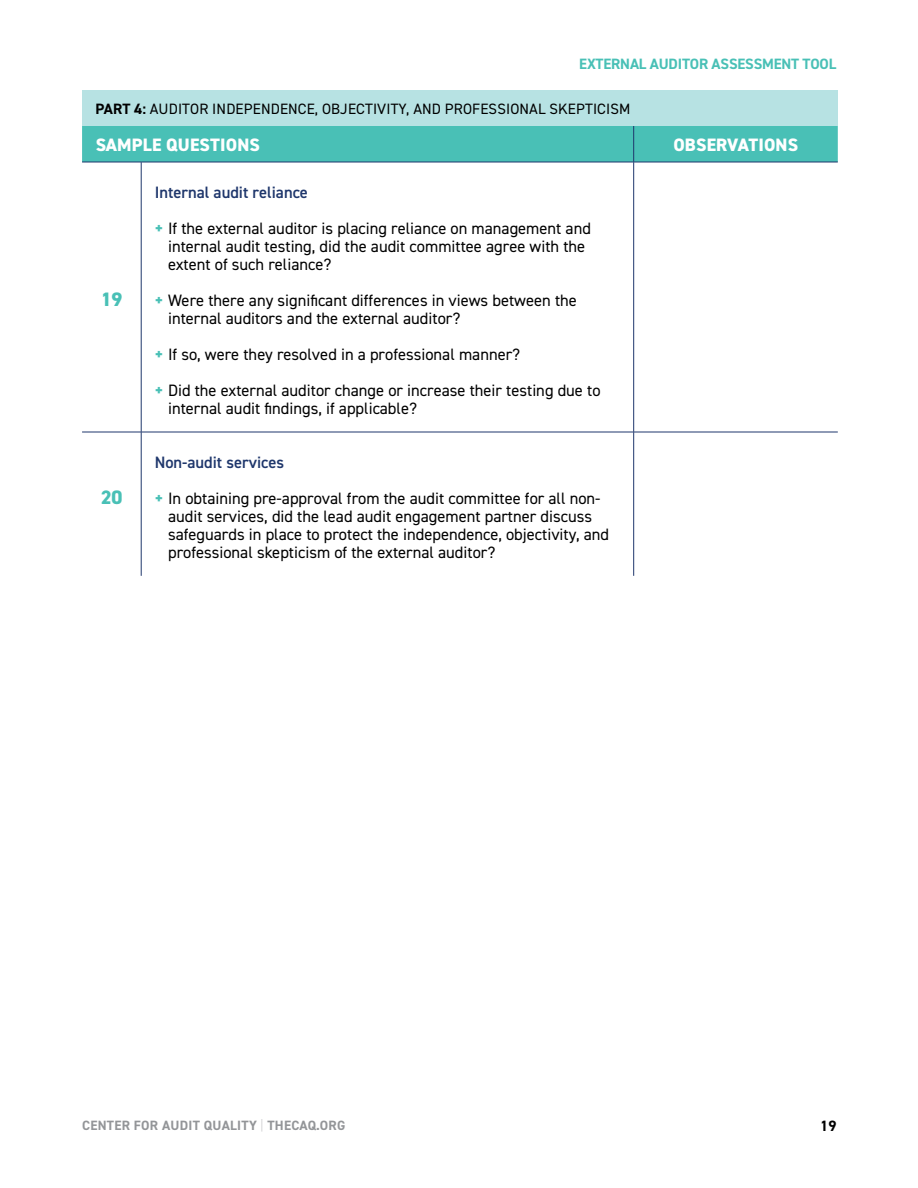
<style>
.page{position:relative;width:918px;height:1188px;background:#fff}
.page>*{position:absolute;margin:0;border:0;box-sizing:border-box;transform-origin:0 0}
.t1{font:800 19.5px "DIN2014";color:#49c0b6}
.t2{font:800 18px "DIN2014";letter-spacing:.01em;color:#fff}
.t3{font:16.5px/18px "DIN2014";color:#000}
.t4{font:15px "DIN2014";letter-spacing:.01em;color:#000}
.t5{font:700 15px "DIN2014";letter-spacing:-.01em;color:#49c0b6}
.t6{font:700 15px "DIN2014";color:#000}
.t7{font:700 13.5px "DIN2014";letter-spacing:.02em;color:#939598}
.s1{font-weight:700}
.s2{font-weight:600;color:#1f376c}
.s3{font-weight:800;color:#49c0b6}
.s4{font-weight:300;color:#c7c8ca}
</style>
<div class="page">
<div style="left:82px;top:90px;width:756px;height:36px;background:#b7e2e3"></div>
<div style="left:82px;top:126px;width:756px;height:36px;background:#49c0b6"></div>
<hr style="left:633px;top:126px;width:1px;height:36px;background:#1f376c">
<hr style="left:82px;top:162px;width:59px;height:1px;background:#1f376c">
<hr style="left:141px;top:162px;width:493px;height:1px;background:#1f376c">
<hr style="left:141px;top:162px;width:1px;height:270px;background:#1f376c">
<hr style="left:634px;top:162px;width:204px;height:1px;background:#1f376c">
<hr style="left:633px;top:162px;width:1px;height:270px;background:#1f376c">
<hr style="left:82px;top:432px;width:59px;height:1px;background:#1f376c">
<hr style="left:141px;top:432px;width:493px;height:1px;background:#1f376c">
<hr style="left:141px;top:432px;width:1px;height:144px;background:#1f376c">
<hr style="left:634px;top:432px;width:204px;height:1px;background:#1f376c">
<hr style="left:633px;top:432px;width:1px;height:144px;background:#1f376c">
<p class="t5" style="left:579px;top:54px;width:259px">EXTERNAL AUDITOR ASSESSMENT TOOL</p>
<p class="t4" style="left:96px;top:99px;width:536px"><span class="s1">PART 4:</span> AUDITOR INDEPENDENCE, OBJECTIVITY, AND PROFESSIONAL SKEPTICISM</p>
<p class="t2" style="left:96px;top:133px;width:166px">SAMPLE QUESTIONS</p>
<p class="t2" style="left:673px;top:133px;width:126px">OBSERVATIONS</p>
<p class="t1" style="left:101px;top:286px;width:23px">19</p>
<p class="t1" style="left:101px;top:484px;width:23px">20</p>
<p class="t3" style="left:155px;top:174px;width:438px;line-height:36px"><span class="s2">Internal audit reliance<br></span><span class="s3">+</span> If the external auditor is placing reliance on management and</p>
<p class="t3" style="left:168px;top:237px;width:419px">internal audit testing, did the audit committee agree with the extent of such reliance?</p>
<p class="t3" style="left:168px;top:291px;width:410px;text-indent:-13px"><span class="s3">+</span> Were there any significant differences in views between the internal auditors and the external auditor?</p>
<p class="t3" style="left:155px;top:336px;width:447px;line-height:36px"><span class="s3">+</span> If so, were they resolved in a professional manner?<br><span class="s3">+</span> Did the external auditor change or increase their testing due to</p>
<p class="t3" style="left:168px;top:399px;width:251px">internal audit findings, if applicable?</p>
<p class="t3" style="left:155px;top:444px;width:447px;line-height:36px"><span class="s2">Non-audit services<br></span><span class="s3">+</span> In obtaining pre-approval from the audit committee for all non-</p>
<p class="t3" style="left:168px;top:507px;width:443px">audit services, did the lead audit engagement partner discuss safeguards in place to protect the independence, objectivity, and professional skepticism of the external auditor?</p>
<p class="t7" style="left:82px;top:1117px;width:265px">CENTER FOR AUDIT QUALITY <span class="s4">|</span> THECAQ.ORG</p>
<p class="t6" style="left:820px;top:1116px;width:18px">19</p>
</div>
